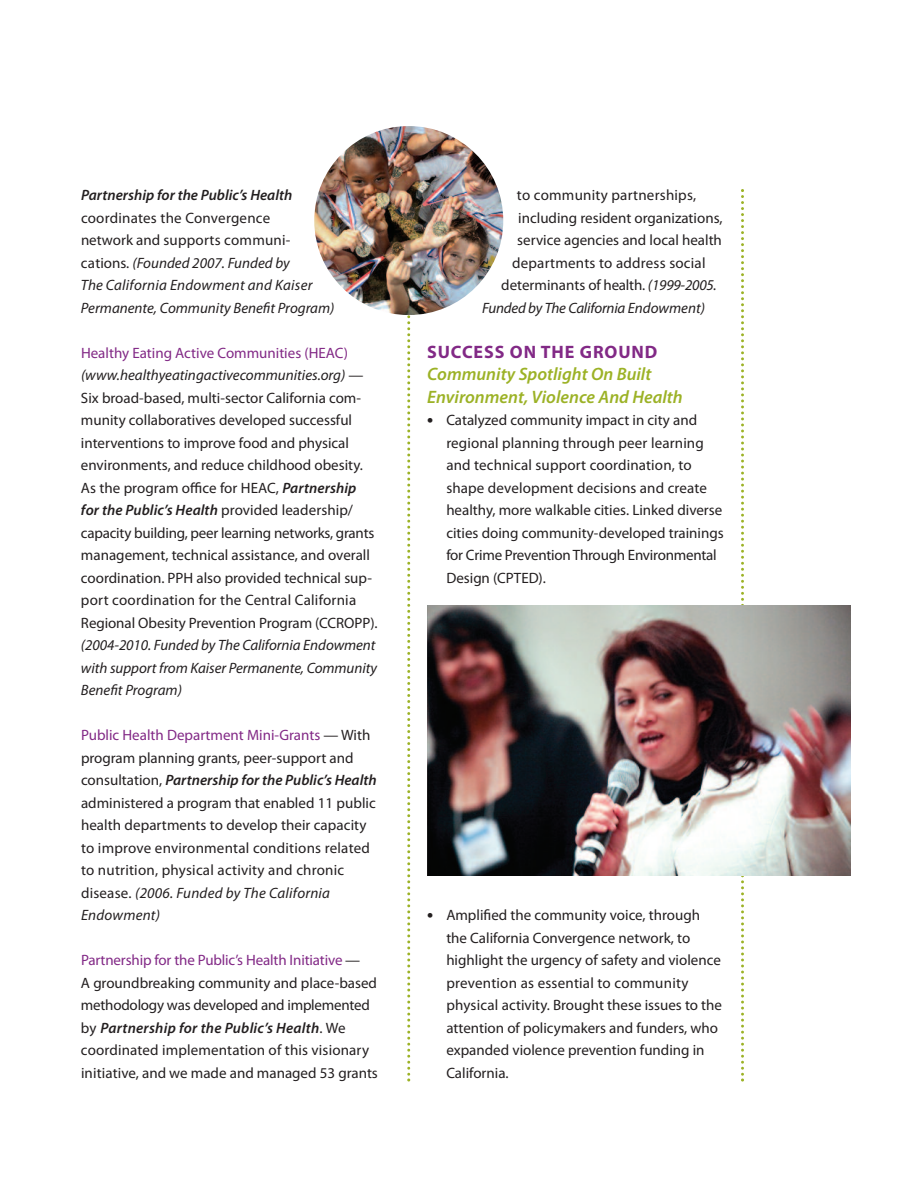
<style>
.page{position:relative;width:918px;height:1188px;background:#fff}
.page>*{position:absolute;margin:0;border:0;box-sizing:border-box;transform-origin:0 0}
.t1{font:italic 600 18px/22.5px "Myriad Pro";color:#9cb226}
.t2{font:700 18px "Myriad Pro";letter-spacing:.05em;color:#822986}
.t3{font:15px/22.5px "Myriad Pro";color:#231f20}
.t4{font:italic 15px/22.5px "Myriad Pro";color:#231f20}
.t5{font:italic 600 15px "Myriad Pro";color:#231f20}
.s1{font-style:normal}
.s2{color:#822986}
.s3{font-style:italic}
.s4{font-weight:600;font-style:italic}
.s5{font-weight:700;font-size:18px}
</style>
<div class="page">
<svg style="left:741px;top:189px;width:3px;height:893px"></svg>
<svg style="left:407px;top:315px;width:3px;height:767px"></svg>
<img style="left:427px;top:606px;width:423px;height:270px">
<img style="left:314px;top:126px;width:189px;height:189px;border-radius:50%">
<p class="t5" style="left:81px;top:190px;width:213px">Partnership for the Public’s Health</p>
<p class="t4" style="left:81px;top:208px;width:255px"><span class="s1">coordinates the Convergence<br>network and supports communi&shy;cations.</span> (Founded 2007. Funded by<br>The California Endowment and Kaiser Permanente, Community Benefit Program)</p>
<p class="t3" style="left:81px;top:343px;width:298px"><span class="s2">Healthy Eating Active Communities (HEAC) </span><span class="s3">(www.healthyeatingactivecommunities.org)</span> — Six broad-based, multi-sector California com&shy;munity collaboratives developed successful interventions to improve food and physical environments, and reduce childhood obesity.<br>As the program office for HEAC, <span class="s4">Partnership for the Public’s Health</span> provided leadership/ capacity building, peer learning networks, grants management, technical assistance, and overall coordination. PPH also provided technical sup&shy;port coordination for the Central California Regional Obesity Prevention Program (CCROPP).</p>
<p class="t4" style="left:81px;top:635px;width:298px;text-align:justify">(2004-2010. Funded by The California Endowment with support from Kaiser Permanente, Community Benefit Program)</p>
<p class="t3" style="left:81px;top:725px;width:297px"><span class="s2">Public Health Department Mini-Grants</span> — With program planning grants, peer-support and consultation, <span class="s4">Partnership for the Public’s Health </span>administered a program that enabled 11 public health departments to develop their capacity to improve environmental conditions related to nutrition, physical activity and chronic disease. <span class="s3">(2006. Funded by The California Endowment)</span></p>
<p class="t3" style="left:81px;top:950px;width:298px"><span class="s2">Partnership for the Public’s Health Initiative</span> —<br>A groundbreaking community and place-based methodology was developed and implemented by <span class="s4">Partnership for the Public’s Health</span>. We coordinated implementation of this visionary initiative, and we made and managed 53 grants</p>
<p class="t3" style="left:517px;top:185px;width:181px">to community partnerships,</p>
<p class="t3" style="left:518px;top:208px;width:206px">including resident organizations,</p>
<p class="t3" style="left:517px;top:230px;width:206px">service agencies and local health</p>
<p class="t3" style="left:512px;top:253px;width:195px">departments to address social</p>
<p class="t3" style="left:501px;top:275px;width:217px">determinants of health. <span class="s3">(1999-2005.</span></p>
<p class="t4" style="left:482px;top:298px;width:224px">Funded by The California Endowment)</p>
<p class="t2" style="left:427px;top:345px;width:232px">SUCCESS ON THE GROUND</p>
<p class="t1" style="left:427px;top:364px;width:257px">Community Spotlight On Built<br>Environment, Violence And Health</p>
<p class="t3" style="left:446px;top:410px;width:279px;text-indent:-19px"><span class="s5">•</span> Catalyzed community impact in city and regional planning through peer learning and technical support coordination, to shape development decisions and create healthy, more walkable cities. Linked diverse cities doing community-developed trainings for Crime Prevention Through Environmental Design (CPTED).</p>
<p class="t3" style="left:446px;top:905px;width:277px;text-indent:-19px"><span class="s5">•</span> Amplified the community voice, through the California Convergence network, to highlight the urgency of safety and violence prevention as essential to community physical activity. Brought these issues to the attention of policymakers and funders, who expanded violence prevention funding in California.</p>
</div>
